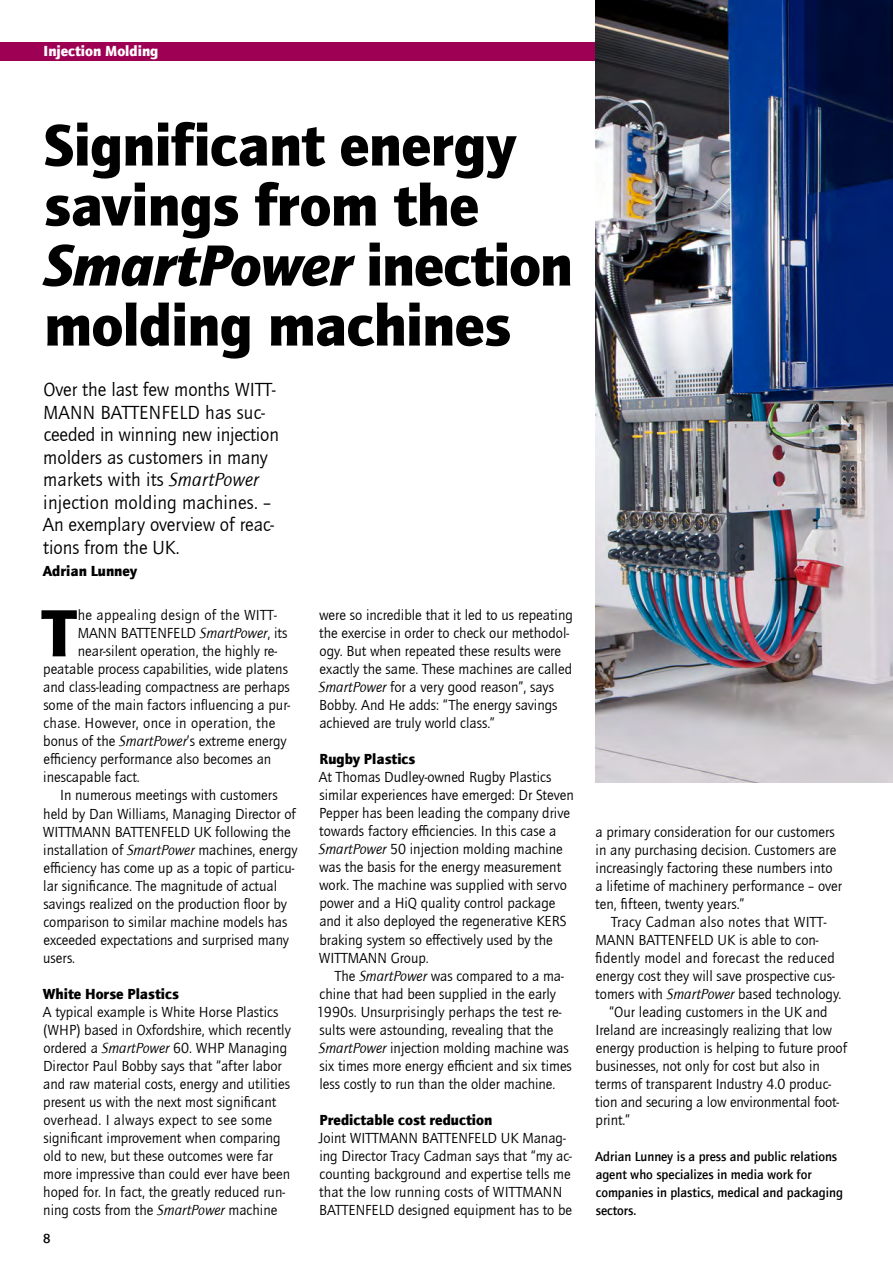
<style>
.page{position:relative;width:893px;height:1263px;background:#fff}
.page>*{position:absolute;margin:0;border:0;box-sizing:border-box;transform-origin:0 0}
.t1{font:900 69px "Quay Sans ITC Com";color:#000}
.t2{font:900 60px/60px "Quay Sans ITC Com";letter-spacing:-.01em;color:#000}
.t3{font:19.5px/22.5px "Quay Sans ITC Com";color:#000}
.t4{font:15px/18px "Quay Sans ITC Com";color:#000}
.t5{font:15px "Quay Sans ITC Com";letter-spacing:.02em;color:#000}
.t6{font:900 15px "Quay Sans ITC Com";color:#000}
.t7{font:900 15px "Quay Sans ITC Com";color:#fff}
.t8{font:500 13.5px/18px "Quay Sans ITC Com";color:#000}
.s1{font-style:italic}
</style>
<div class="page">
<div style="left:0;top:43px;width:893px;height:18px;background:#9e0054"></div>
<img style="left:595px;top:0;width:298px;height:782px">
<p class="t7" style="left:44px;top:41px;width:116px">Injection Molding</p>
<h2 class="t2" style="left:43px;top:113px;width:531px">Significant energy savings from the<br><span class="s1">SmartPower</span> inection molding machines</h2>
<h3 class="t3" style="left:43px;top:378px;width:238px">Over the last few months WITT-<br>MANN BATTENFELD has suc&shy;ceeded in winning new injection molders as customers in many markets with its <span class="s1">SmartPower </span>injection molding machines. –<br>An exemplary overview of reac&shy;tions from the UK.</h3>
<p class="t6" style="left:43px;top:561px;width:96px">Adrian Lunney</p>
<h1 class="t1" style="left:42px;top:588px;width:36px">T</h1>
<p class="t5" style="left:78px;top:606px;width:200px">he appealing design of the WITT-</p>
<p class="t4" style="left:78px;top:624px;width:211px">MANN BATTENFELD <span class="s1">SmartPower</span>, its</p>
<p class="t4" style="left:78px;top:642px;width:201px">near-silent operation, the highly re-</p>
<p class="t4" style="left:43px;top:660px;width:246px">peatable process capabilities, wide platens</p>
<p class="t4" style="left:43px;top:678px;width:248px">and class-leading compactness are perhaps</p>
<p class="t4" style="left:43px;top:696px;width:248px">some of the main factors influencing a pur-</p>
<p class="t5" style="left:43px;top:715px;width:233px">chase. However, once in operation, the</p>
<p class="t4" style="left:43px;top:732px;width:245px">bonus of the <span class="s1">SmartPower</span>’s extreme energy</p>
<p class="t4" style="left:43px;top:750px;width:229px">efficiency performance also becomes an</p>
<p class="t4" style="left:43px;top:768px;width:98px">inescapable fact.</p>
<p class="t4" style="left:60px;top:786px;width:219px">In numerous meetings with customers</p>
<p class="t4" style="left:43px;top:804px;width:254px">held by Dan Williams, Managing Director of</p>
<p class="t4" style="left:43px;top:822px;width:250px">WITTMANN BATTENFELD UK following the</p>
<p class="t4" style="left:43px;top:840px;width:256px">installation of <span class="s1">SmartPower</span> machines, energy</p>
<p class="t4" style="left:43px;top:858px;width:252px">efficiency has come up as a topic of particu-</p>
<p class="t4" style="left:43px;top:876px;width:235px">lar significance. The magnitude of actual</p>
<p class="t4" style="left:43px;top:894px;width:245px">savings realized on the production floor by</p>
<p class="t4" style="left:43px;top:912px;width:245px">comparison to similar machine models has</p>
<p class="t4" style="left:43px;top:930px;width:247px">exceeded expectations and surprised many</p>
<p class="t4" style="left:43px;top:948px;width:34px">users.</p>
<p class="t6" style="left:43px;top:984px;width:137px">White Horse Plastics</p>
<p class="t4" style="left:43px;top:1003px;width:249px">A typical example is White Horse Plastics (WHP) based in Oxfordshire, which recently ordered a <span class="s1">SmartPower</span> 60. WHP Managing Director Paul Bobby says that “after labor and raw material costs, energy and utilities present us with the next most significant overhead. I always expect to see some significant improvement when comparing old to new, but these outcomes were far more impressive than could ever have been hoped for. In fact, the greatly reduced run&shy;ning costs from the <span class="s1">SmartPower</span> machine</p>
<p class="t8" style="left:43px;top:1229px;width:9px">8</p>
<p class="t4" style="left:319px;top:606px;width:256px">were so incredible that it led to us repeating the exercise in order to check our methodol&shy;ogy. But when repeated these results were exactly the same. These machines are called <span class="s1">SmartPower</span> for a very good reason”, says Bobby. And He adds: “The energy savings achieved are truly world class.”</p>
<p class="t6" style="left:320px;top:749px;width:97px">Rugby Plastics</p>
<p class="t4" style="left:319px;top:768px;width:257px">At Thomas Dudley-owned Rugby Plastics similar experiences have emerged: Dr Steven Pepper has been leading the company drive towards factory efficiencies. In this case a <span class="s1">SmartPower</span> 50 injection molding machine was the basis for the energy measurement work. The machine was supplied with servo power and a HiQ quality control package and it also deployed the regenerative KERS braking system so effectively used by the WITTMANN Group.</p>
<p class="t4" style="left:317px;top:966px;width:256px;text-indent:18px">The <span class="s1">SmartPower</span> was compared to a ma&shy;chine that had been supplied in the early 1990s. Unsurprisingly perhaps the test re&shy;sults were astounding, revealing that the <span class="s1">SmartPower</span> injection molding machine was six times more energy efficient and six times less costly to run than the older machine.</p>
<p class="t6" style="left:320px;top:1110px;width:174px">Predictable cost reduction</p>
<p class="t4" style="left:319px;top:1129px;width:255px">Joint WITTMANN BATTENFELD UK Manag&shy;ing Director Tracy Cadman says that “my ac&shy;counting background and expertise tells me that the low running costs of WITTMANN BATTENFELD designed equipment has to be</p>
<p class="t4" style="left:595px;top:822px;width:248px">a primary consideration for our customers in any purchasing decision. Customers are increasingly factoring these numbers into a lifetime of machinery performance – over ten, fifteen, twenty years.”</p>
<p class="t5" style="left:611px;top:913px;width:217px">Tracy Cadman also notes that WITT-</p>
<p class="t4" style="left:595px;top:931px;width:225px">MANN BATTENFELD UK is able to con-</p>
<p class="t5" style="left:595px;top:949px;width:241px">fidently model and forecast the reduced</p>
<p class="t4" style="left:596px;top:967px;width:241px">energy cost they will save prospective cus-</p>
<p class="t4" style="left:595px;top:985px;width:248px">tomers with <span class="s1">SmartPower</span> based technology.</p>
<p class="t4" style="left:609px;top:1003px;width:220px">“Our leading customers in the UK and</p>
<p class="t4" style="left:595px;top:1021px;width:238px">Ireland are increasingly realizing that low</p>
<p class="t4" style="left:596px;top:1039px;width:253px">energy production is helping to future proof</p>
<p class="t4" style="left:596px;top:1057px;width:226px">businesses, not only for cost but also in</p>
<p class="t4" style="left:595px;top:1075px;width:237px">terms of transparent Industry 4.0 produc-</p>
<p class="t4" style="left:595px;top:1093px;width:245px">tion and securing a low environmental foot-</p>
<p class="t4" style="left:596px;top:1111px;width:36px">print.”</p>
<p class="t8" style="left:595px;top:1147px;width:249px">Adrian Lunney is a press and public relations agent who specializes in media work for companies in plastics, medical and packaging sectors.</p>
</div>
